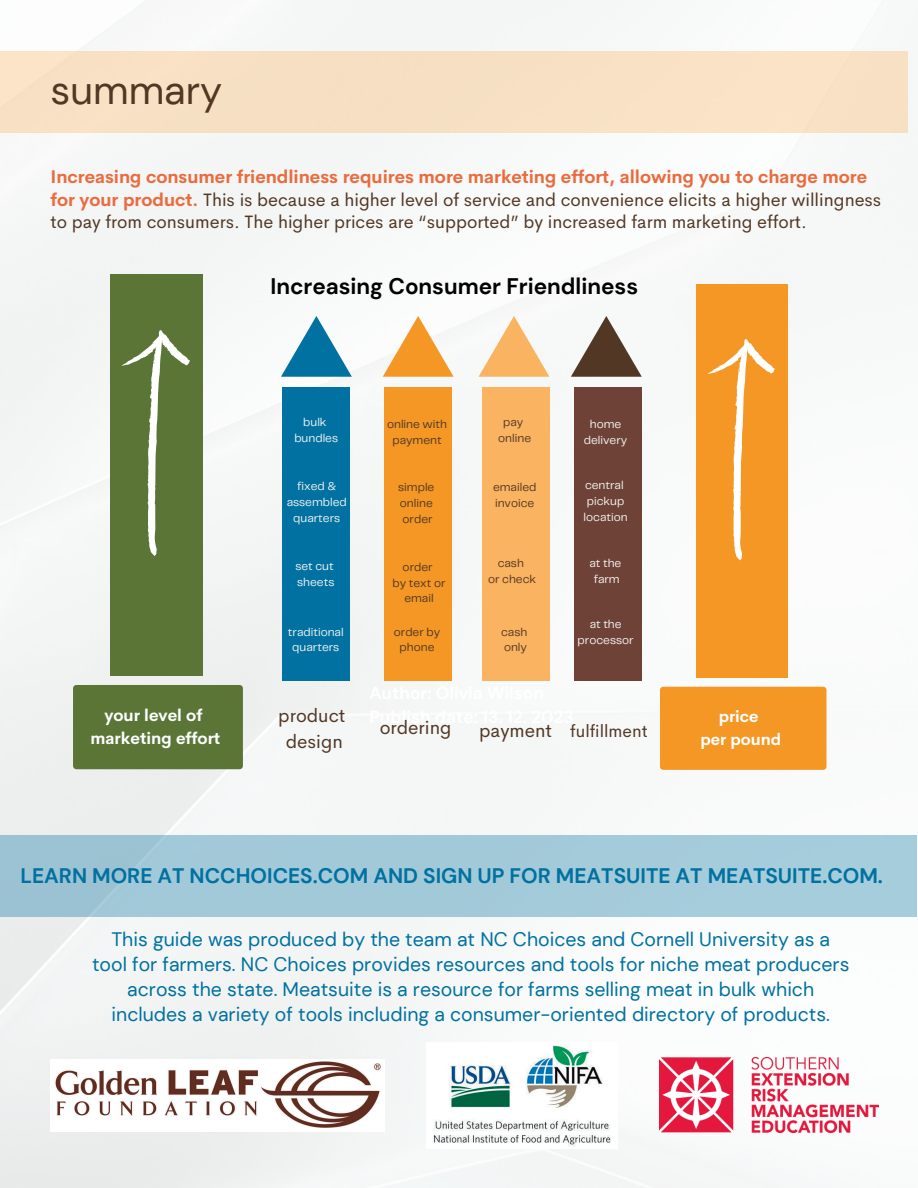
<style>
.page{position:relative;width:918px;height:1188px;background:#f6f7f7}
.page>*{position:absolute;margin:0;border:0;box-sizing:border-box;transform-origin:0 0}
.t1{font:39.75px "DM Sans";color:#523724}
.t2{font:700 22.5px "DM Sans";color:#000}
.t3{font:700 21px "DM Sans";color:#0071a0}
.t4{font:19.5px/24.8px "DM Sans";color:#0071a0;text-align:center}
.t5{font:18.75px/25.8px "Cerebri Sans";color:#523724;text-align:center}
.t6{font:18px/22.5px "Cerebri Sans";color:#523724}
.t7{font:17.25px "Cerebri Sans";color:#523724}
.t8{font:700 16.5px/23.1px "Cerebri Sans";color:#fff;text-align:center}
.t9{font:700 16.2px/22.6px "Cerebri Sans";color:#fff;text-align:center}
.t10{font:11.7px/15.9px "Telegraf";color:#f4f4f4;text-align:center}
.t11{font:11.7px/15.9px "Telegraf";color:#523724;text-align:center}
.s1{font-weight:700;color:#ea6b3e}
.s2{font-size:18.75px}
</style>
<div class="page">
<div style="left:282px;top:387px;width:68px;height:294px;background:#0071a0"></div>
<div style="left:482px;top:387px;width:67px;height:294px;background:#fab361"></div>
<div style="left:574px;top:387px;width:67px;height:294px;background:#6e4237"></div>
<svg style="left:479px;top:316px;width:70px;height:61px"></svg>
<svg style="left:571px;top:316px;width:71px;height:61px"></svg>
<svg style="left:281px;top:316px;width:71px;height:61px"></svg>
<div style="left:384px;top:387px;width:67px;height:294px;background:#f49725"></div>
<svg style="left:383px;top:316px;width:71px;height:61px"></svg>
<div style="left:111px;top:274px;width:92px;height:402px;background:#5b7537"></div>
<svg style="left:121px;top:330px;width:69px;height:226px"></svg>
<div style="left:73px;top:685px;width:170px;height:84px;background:#5b7537;border-radius:3px"></div>
<div style="left:697px;top:284px;width:91px;height:394px;background:#f49725"></div>
<svg style="left:707px;top:339px;width:68px;height:221px"></svg>
<div style="left:660px;top:687px;width:166px;height:83px;background:#f49725;border-radius:3px"></div>
<div style="left:0;top:51px;width:908px;height:82px;background:#f8e0c5"></div>
<img style="left:51px;top:1060px;width:334px;height:72px">
<div style="left:0;top:835px;width:917px;height:82px;background:#a2c9d9"></div>
<img style="left:660px;top:1058px;width:218px;height:74px">
<img style="left:426px;top:1043px;width:192px;height:105px">
<h1 class="t1" style="left:51px;top:64px;width:173px">summary</h1>
<p class="t6" style="left:51px;top:166px;width:832px"><span class="s1">Increasing consumer friendliness requires more marketing effort, allowing you to charge more for your product.</span> This is because a higher level of service and convenience elicits a higher willingness to pay from consumers. The higher prices are “supported” by increased farm marketing effort.</p>
<p class="t2" style="left:270px;top:271px;width:369px">Increasing Consumer Friendliness</p>
<p class="t10" style="left:294px;top:415px;width:45px">bulk bundles</p>
<p class="t11" style="left:387px;top:417px;width:61px">online with payment</p>
<p class="t11" style="left:498px;top:415px;width:34px">pay online</p>
<p class="t10" style="left:584px;top:417px;width:45px">home delivery</p>
<p class="t10" style="left:287px;top:479px;width:62px">fixed &amp; assembled quarters</p>
<p class="t11" style="left:398px;top:480px;width:38px;text-align:left">simple online order</p>
<p class="t11" style="left:493px;top:480px;width:45px;text-align:left">emailed invoice</p>
<p class="t10" style="left:584px;top:478px;width:46px;text-align:left">central pickup location</p>
<p class="t10" style="left:295px;top:559px;width:41px;text-align:left">set cut sheets</p>
<p class="t11" style="left:392px;top:559px;width:55px">order<br>by text or email</p>
<p class="t11" style="left:488px;top:555px;width:50px">cash<br>or check</p>
<p class="t10" style="left:589px;top:555px;width:33px">at the farm</p>
<p class="t10" style="left:288px;top:624px;width:57px">traditional quarters</p>
<p class="t11" style="left:394px;top:624px;width:48px">order by phone</p>
<p class="t11" style="left:501px;top:624px;width:28px;text-align:left">cash only</p>
<p class="t10" style="left:578px;top:617px;width:58px">at the processor</p>
<p class="t5" style="left:278px;top:703px;width:69px">product design</p>
<p class="t5" style="left:380px;top:715px;width:73px">ordering</p>
<p class="t8" style="left:91px;top:704px;width:131px">your level of marketing effort</p>
<p class="t9" style="left:700px;top:705px;width:82px">price<br>per pound</p>
<p class="t7" style="left:479px;top:719px;width:170px"><span class="s2">payment</span> fulfillment</p>
<p class="t3" style="left:21px;top:862px;width:864px">LEARN MORE AT NCCHOICES.COM AND SIGN UP FOR MEATSUITE AT MEATSUITE.COM.</p>
<p class="t4" style="left:92px;top:927px;width:759px">This guide was produced by the team at NC Choices and Cornell University as a tool for farmers. NC Choices provides resources and tools for niche meat producers across the state. Meatsuite is a resource for farms selling meat in bulk which includes a variety of tools including a consumer-oriented directory of products.</p>
</div>
